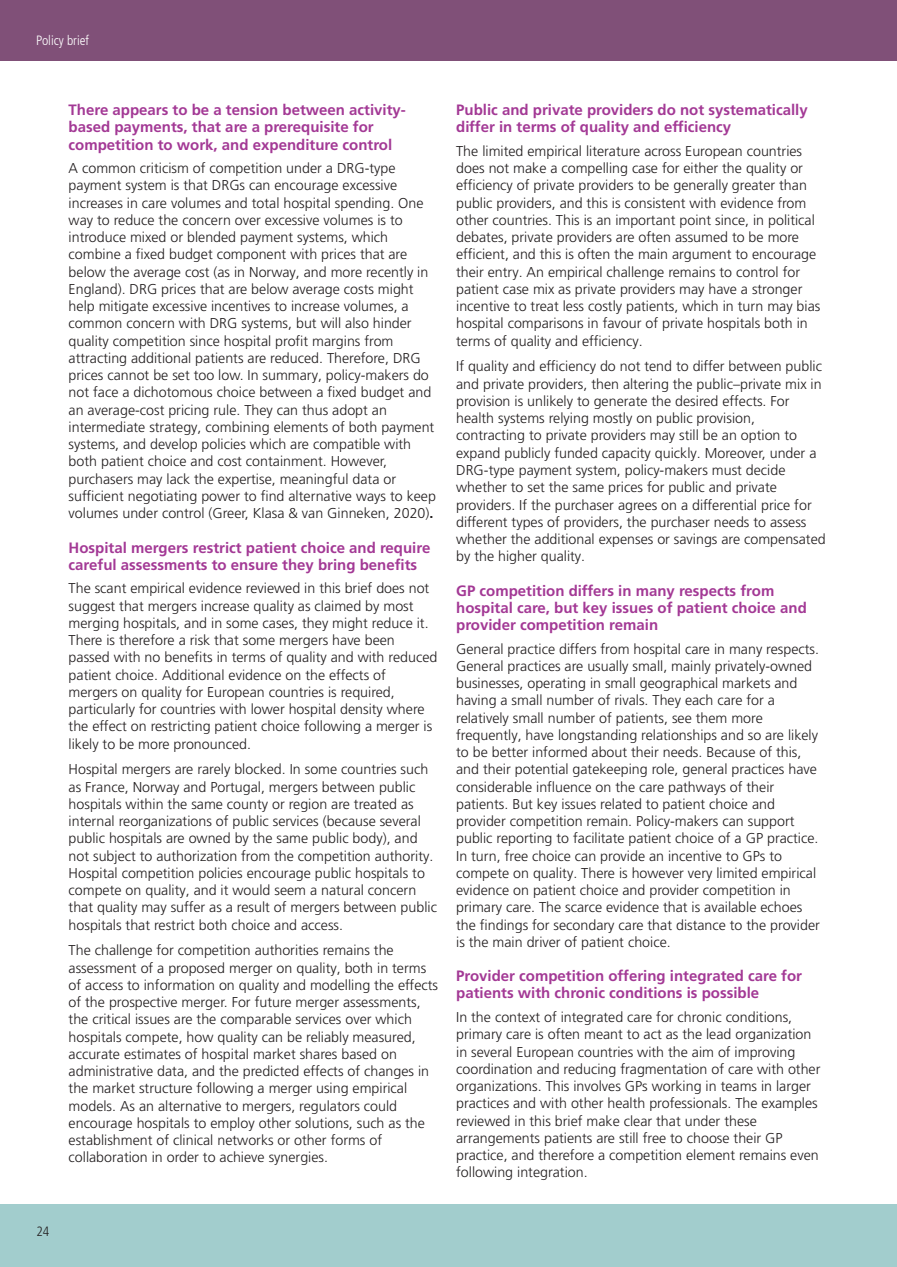
<style>
.page{position:relative;width:897px;height:1267px;background:#fff}
.page>*{position:absolute;margin:0;border:0;box-sizing:border-box;transform-origin:0 0}
.t1{font:700 15px/17.2px "Frutiger LT Pro";color:#a33995}
.t2{font:300 14.25px/17.2px "Frutiger LT Pro";color:#231f20}
.t3{font:300 condensed 13.5px "Frutiger LT Pro";color:#fff}
.t4{font:300 condensed 13.5px "Frutiger LT Pro";color:#231f20}
.s1{font-weight:700}
</style>
<div class="page">
<hr style="left:895px;top:0;width:2px;height:61px;background:#805078">
<hr style="left:895px;top:1205px;width:2px;height:62px;background:#a2cdcd">
<div style="left:0;top:0;width:895px;height:61px;background:#805078"></div>
<div style="left:0;top:1205px;width:895px;height:62px;background:#a2cdcd"></div>
<p class="t3" style="left:36px;top:35px;width:54px">Policy brief</p>
<p class="t4" style="left:36px;top:1226px;width:14px">24</p>
<p class="t1" style="left:69px;top:101px;width:339px">There appears to be a tension between activity&shy;based payments, that are a prerequisite for competition to work, and expenditure control</p>
<p class="t2" style="left:69px;top:161px;width:369px">A common criticism of competition under a DRG-type payment system is that DRGs can encourage excessive increases in care volumes and total hospital spending. One way to reduce the concern over excessive volumes is to introduce mixed or blended payment systems, which combine a fixed budget component with prices that are below the average cost (as in Norway, and more recently in England). DRG prices that are below average costs might help mitigate excessive incentives to increase volumes, a common concern with DRG systems, but will also hinder quality competition since hospital profit margins from attracting additional patients are reduced. Therefore, DRG prices cannot be set too low. In summary, policy-makers do not face a dichotomous choice between a fixed budget and an average-cost pricing rule. They can thus adopt an intermediate strategy, combining elements of both payment systems, and develop policies which are compatible with both patient choice and cost containment. However, purchasers may lack the expertise, meaningful data or sufficient negotiating power to find alternative ways to keep volumes under control (Greer, Klasa &amp; van Ginneken, 2020)<span class="s1">.</span></p>
<p class="t1" style="left:69px;top:539px;width:363px">Hospital mergers restrict patient choice and require careful assessments to ensure they bring benefits</p>
<p class="t2" style="left:69px;top:581px;width:370px">The scant empirical evidence reviewed in this brief does not suggest that mergers increase quality as claimed by most merging hospitals, and in some cases, they might reduce it.<br>There is therefore a risk that some mergers have been passed with no benefits in terms of quality and with reduced patient choice. Additional evidence on the effects of mergers on quality for European countries is required, particularly for countries with lower hospital density where the effect on restricting patient choice following a merger is likely to be more pronounced.</p>
<p class="t2" style="left:69px;top:762px;width:370px">Hospital mergers are rarely blocked. In some countries such as France, Norway and Portugal, mergers between public hospitals within the same county or region are treated as internal reorganizations of public services (because several public hospitals are owned by the same public body), and not subject to authorization from the competition authority.<br>Hospital competition policies encourage public hospitals to compete on quality, and it would seem a natural concern that quality may suffer as a result of mergers between public hospitals that restrict both choice and access.</p>
<p class="t2" style="left:69px;top:943px;width:371px">The challenge for competition authorities remains the assessment of a proposed merger on quality, both in terms of access to information on quality and modelling the effects of the prospective merger. For future merger assessments, the critical issues are the comparable services over which hospitals compete, how quality can be reliably measured, accurate estimates of hospital market shares based on administrative data, and the predicted effects of changes in the market structure following a merger using empirical models. As an alternative to mergers, regulators could encourage hospitals to employ other solutions, such as the establishment of clinical networks or other forms of collaboration in order to achieve synergies.</p>
<p class="t1" style="left:456px;top:101px;width:353px">Public and private providers do not systematically differ in terms of quality and efficiency</p>
<p class="t2" style="left:456px;top:144px;width:366px">The limited empirical literature across European countries does not make a compelling case for either the quality or efficiency of private providers to be generally greater than public providers, and this is consistent with evidence from other countries. This is an important point since, in political debates, private providers are often assumed to be more efficient, and this is often the main argument to encourage their entry. An empirical challenge remains to control for patient case mix as private providers may have a stronger incentive to treat less costly patients, which in turn may bias hospital comparisons in favour of private hospitals both in terms of quality and efficiency.</p>
<p class="t2" style="left:456px;top:359px;width:371px">If quality and efficiency do not tend to differ between public and private providers, then altering the public–private mix in provision is unlikely to generate the desired effects. For health systems relying mostly on public provision, contracting to private providers may still be an option to expand publicly funded capacity quickly. Moreover, under a DRG-type payment system, policy-makers must decide whether to set the same prices for public and private providers. If the purchaser agrees on a differential price for different types of providers, the purchaser needs to assess whether the additional expenses or savings are compensated by the higher quality.</p>
<p class="t1" style="left:456px;top:582px;width:352px">GP competition differs in many respects from hospital care, but key issues of patient choice and provider competition remain</p>
<p class="t2" style="left:456px;top:641px;width:365px">General practice differs from hospital care in many respects.<br>General practices are usually small, mainly privately-owned businesses, operating in small geographical markets and having a small number of rivals. They each care for a relatively small number of patients, see them more frequently, have longstanding relationships and so are likely to be better informed about their needs. Because of this, and their potential gatekeeping role, general practices have considerable influence on the care pathways of their patients. But key issues related to patient choice and provider competition remain. Policy-makers can support public reporting to facilitate patient choice of a GP practice.<br>In turn, free choice can provide an incentive to GPs to compete on quality. There is however very limited empirical evidence on patient choice and provider competition in primary care. The scarce evidence that is available echoes the findings for secondary care that distance to the provider is the main driver of patient choice.</p>
<p class="t1" style="left:456px;top:967px;width:347px">Provider competition offering integrated care for patients with chronic conditions is possible</p>
<p class="t2" style="left:456px;top:1010px;width:366px">In the context of integrated care for chronic conditions, primary care is often meant to act as the lead organization in several European countries with the aim of improving coordination and reducing fragmentation of care with other organizations. This involves GPs working in teams in larger practices and with other health professionals. The examples reviewed in this brief make clear that under these arrangements patients are still free to choose their GP practice, and therefore a competition element remains even following integration.</p>
</div>
